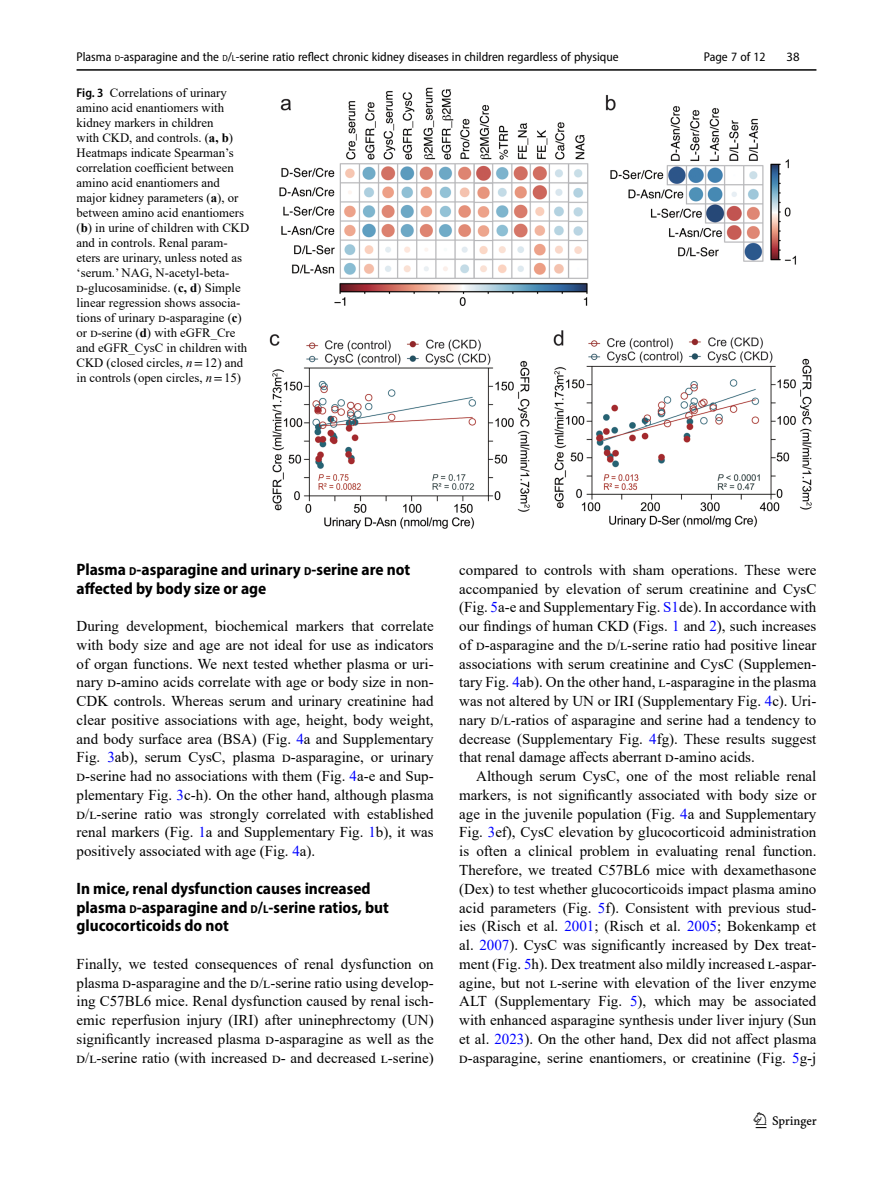
<style>
.page{position:relative;width:893px;height:1187px;background:#fff}
.page>*{position:absolute;margin:0;border:0;box-sizing:border-box;transform-origin:0 0}
.t1{font:22.5px "Springnew";color:#000}
.Head_2{font:700 semi-condensed 16.5px/18.8px "Myriad Pro";color:#000}
.Body_Text{font:15px/18.8px "Times New Roman";color:#000;text-align:justify}
.Body_Text_Indent{font:15px/18.8px "Times New Roman";color:#000;text-align:justify}
.Figure_Caption_Side{font:12.75px/15px "Times New Roman";color:#000}
.t2{font:semi-condensed 12.75px "Myriad Pro";color:#000}
.t3{font:12.75px "Myriad Pro";color:#000}
.s1{font-size:8.85px}
.s2{font-style:inherit}
.s3{font-family:"Myriad Pro";font-weight:600;font-stretch:semi-condensed}
.s4{font-weight:700}
.s5{font-style:italic}
.s6{font-family:"STIX"}
.s7{font-size:11.55px}
.s8{color:#00f}
</style>
<div class="page">
<hr style="left:77px;top:69px;width:739px;height:2px;background:#000">
<img style="left:269px;top:87px;width:543px;height:442px">
<p class="t2" style="left:77px;top:49px;width:544px">Plasma <span class="s1">d</span><span class="s2">-</span>asparagine and the <span class="s1">d</span><span class="s2">/</span><span class="s1">l</span><span class="s2">-</span>serine ratio reflect chronic kidney diseases in children regardless of physique</p>
<p class="Figure_Caption_Side" style="left:77px;top:84px;width:174px"><span class="s3">Fig. 3</span> Correlations of urinary amino acid enantiomers with kidney markers in children<br>with CKD, and controls. (<span class="s4">a, b</span>)<br>Heatmaps indicate Spearman’s correlation coefficient between amino acid enantiomers and major kidney parameters (<span class="s4">a</span>), or between amino acid enantiomers (<span class="s4">b</span>) in urine of children with CKD and in controls. Renal param&shy;eters are urinary, unless noted as ‘serum.’ NAG, N-acetyl-beta&shy;d-glucosaminidse. (<span class="s4">c, d</span>) Simple linear regression shows associa&shy;tions of urinary d-asparagine (<span class="s4">c</span>) or d-serine (<span class="s4">d</span>) with eGFR_Cre and eGFR_CysC in children with<br>CKD (closed circles, <span class="s5">n</span><span class="s6">=</span>12) and in controls (open circles, <span class="s5">n</span><span class="s6">=</span>15)</p>
<p class="t2" style="left:704px;top:49px;width:63px">Page 7 of 12</p>
<p class="t3" style="left:786px;top:48px;width:15px">38</p>
<p class="Head_2" style="left:77px;top:559px;width:335px">Plasma <span class="s7">d</span><span class="s2">-</span>asparagine and urinary <span class="s7">d</span><span class="s2">-</span>serine are not affected by body size or age</p>
<p class="Body_Text" style="left:77px;top:616px;width:359px">During development, biochemical markers that correlate with body size and age are not ideal for use as indicators of organ functions. We next tested whether plasma or uri&shy;nary d-amino acids correlate with age or body size in non-CDK controls. Whereas serum and urinary creatinine had clear positive associations with age, height, body weight, and body surface area (BSA) (Fig. <span class="s8">4</span>a and Supplementary Fig. <span class="s8">3</span>ab), serum CysC, plasma d-asparagine, or urinary d-serine had no associations with them (Fig. <span class="s8">4</span>a-e and Sup&shy;plementary Fig. <span class="s8">3</span>c-h). On the other hand, although plasma d/l-serine ratio was strongly correlated with established renal markers (Fig. <span class="s8">1</span>a and Supplementary Fig. <span class="s8">1</span>b), it was positively associated with age (Fig. <span class="s8">4</span>a).</p>
<p class="Head_2" style="left:77px;top:878px;width:314px">In mice, renal dysfunction causes increased plasma <span class="s7">d</span><span class="s2">-</span>asparagine and <span class="s7">d</span><span class="s2">/</span><span class="s7">l</span><span class="s2">-</span>serine ratios, but glucocorticoids do not</p>
<p class="Body_Text" style="left:77px;top:953px;width:359px">Finally, we tested consequences of renal dysfunction on plasma d-asparagine and the d/l-serine ratio using develop&shy;ing C57BL6 mice. Renal dysfunction caused by renal isch&shy;emic reperfusion injury (IRI) after uninephrectomy (UN) significantly increased plasma d-asparagine as well as the d/l-serine ratio (with increased d- and decreased l-serine)</p>
<p class="Body_Text" style="left:459px;top:560px;width:359px">compared to controls with sham operations. These were accompanied by elevation of serum creatinine and CysC (Fig. <span class="s8">5</span>a-e and Supplementary Fig. <span class="s8">S1</span>de). In accordance with our findings of human CKD (Figs. <span class="s8">1</span> and <span class="s8">2</span>), such increases of d-asparagine and the d/l-serine ratio had positive linear associations with serum creatinine and CysC (Supplemen&shy;tary Fig. <span class="s8">4</span>ab). On the other hand, l-asparagine in the plasma was not altered by UN or IRI (Supplementary Fig. <span class="s8">4</span>c). Uri&shy;nary d/l-ratios of asparagine and serine had a tendency to decrease (Supplementary Fig. <span class="s8">4</span>fg). These results suggest that renal damage affects aberrant d-amino acids.</p>
<p class="Body_Text_Indent" style="left:459px;top:766px;width:359px;text-indent:17px">Although serum CysC, one of the most reliable renal markers, is not significantly associated with body size or age in the juvenile population (Fig. <span class="s8">4</span>a and Supplementary Fig. <span class="s8">3</span>ef), CysC elevation by glucocorticoid administration is often a clinical problem in evaluating renal function.<br>Therefore, we treated C57BL6 mice with dexamethasone (Dex) to test whether glucocorticoids impact plasma amino acid parameters (Fig. <span class="s8">5</span>f). Consistent with previous stud&shy;ies (Risch et al. <span class="s8">2001</span>; (Risch et al. <span class="s8">2005</span>; Bokenkamp et al. <span class="s8">2007</span>). CysC was significantly increased by Dex treat&shy;ment (Fig. <span class="s8">5</span>h). Dex treatment also mildly increased l-aspar&shy;agine, but not l-serine with elevation of the liver enzyme ALT (Supplementary Fig. <span class="s8">5</span>), which may be associated with enhanced asparagine synthesis under liver injury (Sun et al. <span class="s8">2023</span>). On the other hand, Dex did not affect plasma d-asparagine, serine enantiomers, or creatinine (Fig. <span class="s8">5</span>g-j</p>
<h1 class="t1" style="left:756px;top:1107px;width:63px">1 3</h1>
</div>
